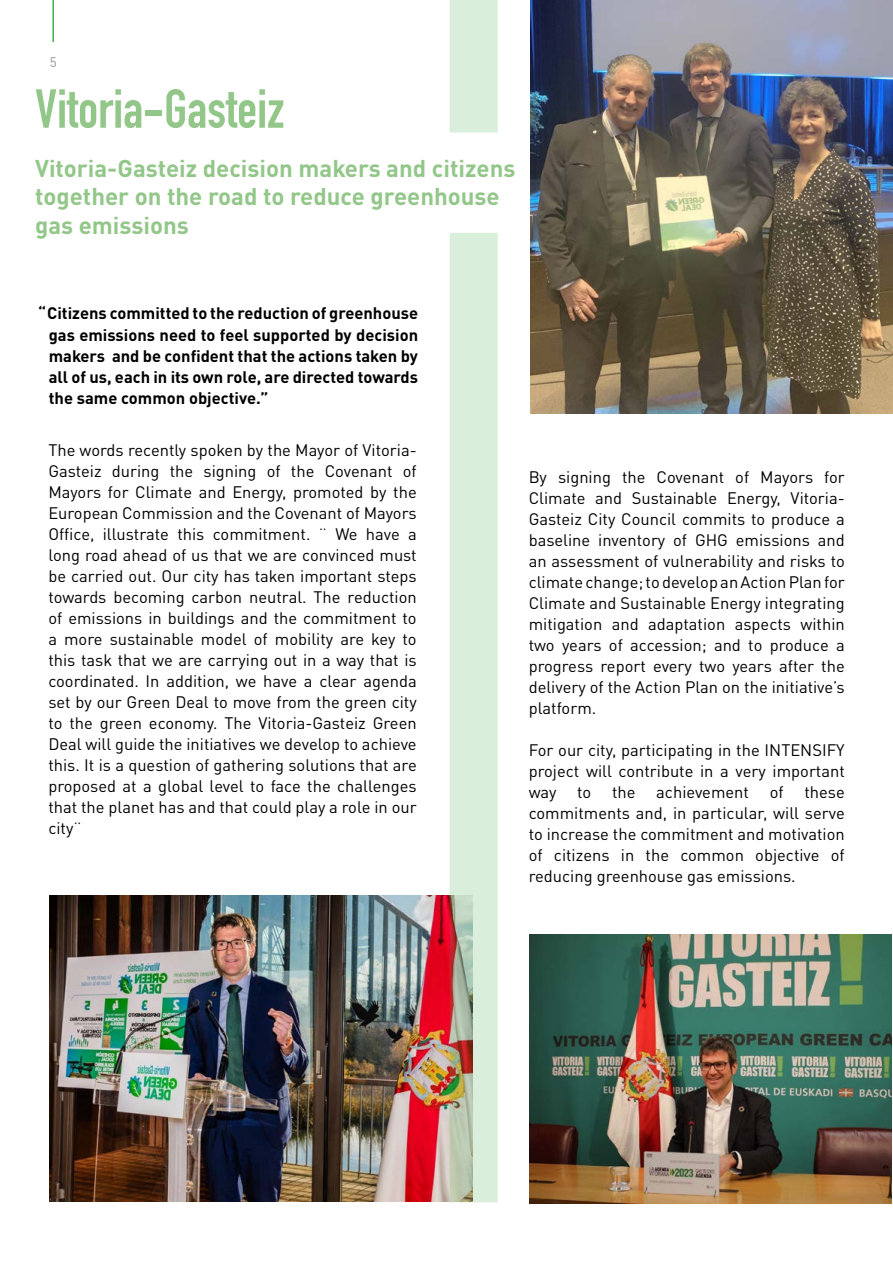
<style>
.page{position:relative;width:893px;height:1263px;background:#fff}
.page>*{position:absolute;margin:0;border:0;box-sizing:border-box;transform-origin:0 0}
.t1{font:700 54px "DIN Condensed";color:#93c789}
.t2{font:700 24px/28.5px "DIN Pro";color:#93c789}
.t3{font:16.5px/21px "DIN Pro";color:#000;text-align:justify}
.t4{font:700 16.5px/21px "DIN Pro";color:#000;text-align:justify}
.t5{font:13.5px "DIN";color:#939598}
</style>
<div class="page">
<hr style="left:52px;top:0;width:2px;height:42px;background:#41ad49">
<div style="left:450px;top:0;width:48px;height:133px;background:#d9eedb"></div>
<img style="left:49px;top:895px;width:401px;height:307px">
<img style="left:530px;top:0;width:363px;height:414px">
<img style="left:529px;top:935px;width:363px;height:268px">
<svg style="left:450px;top:233px;width:48px;height:969px;background:#d2e3cf"></svg>
<p class="t5" style="left:50px;top:54px;width:9px">5</p>
<h1 class="t1" style="left:35px;top:72px;width:251px">Vitoria-Gasteiz</h1>
<h2 class="t2" style="left:35px;top:151px;width:482px">Vitoria-Gasteiz decision makers and citizens together on the road to reduce greenhouse gas emissions</h2>
<p class="t4" style="left:49px;top:301px;width:371px;text-indent:-10px">“ Citizens committed to the reduction of greenhouse gas emissions need to feel supported by decision makers and be confident that the actions taken by all of us, each in its own role, are directed towards the same common objective.”</p>
<p class="t3" style="left:48px;top:437px;width:370px">The words recently spoken by the Mayor of Vitoria-Gasteiz during the signing of the Covenant of Mayors for Climate and Energy, promoted by the European Commission and the Covenant of Mayors Office, illustrate this commitment. ¨ We have a long road ahead of us that we are convinced must be carried out. Our city has taken important steps towards becoming carbon neutral. The reduction of emissions in buildings and the commitment to a more sustainable model of mobility are key to this task that we are carrying out in a way that is coordinated. In addition, we have a clear agenda set by our Green Deal to move from the green city to the green economy. The Vitoria-Gasteiz Green Deal will guide the initiatives we develop to achieve this. It is a question of gathering solutions that are proposed at a global level to face the challenges that the planet has and that could play a role in our city¨</p>
<p class="t3" style="left:529px;top:465px;width:318px">By signing the Covenant of Mayors for Climate and Sustainable Energy, Vitoria-Gasteiz City Council commits to produce a baseline inventory of GHG emissions and an assessment of vulnerability and risks to climate change; to develop an Action Plan for Climate and Sustainable Energy integrating mitigation and adaptation aspects within two years of accession; and to produce a progress report every two years after the delivery of the Action Plan on the initiative’s platform.</p>
<p class="t3" style="left:529px;top:738px;width:318px">For our city, participating in the INTENSIFY project will contribute in a very important way</p>
<p class="t3" style="left:577px;top:780px;width:16px">to</p>
<p class="t3" style="left:612px;top:780px;width:25px">the</p>
<p class="t3" style="left:656px;top:780px;width:94px">achievement</p>
<p class="t3" style="left:770px;top:780px;width:15px">of</p>
<p class="t3" style="left:529px;top:780px;width:318px;text-indent:276px">these commitments and, in particular, will serve to increase the commitment and motivation of citizens in the common objective of reducing greenhouse gas emissions.</p>
</div>
